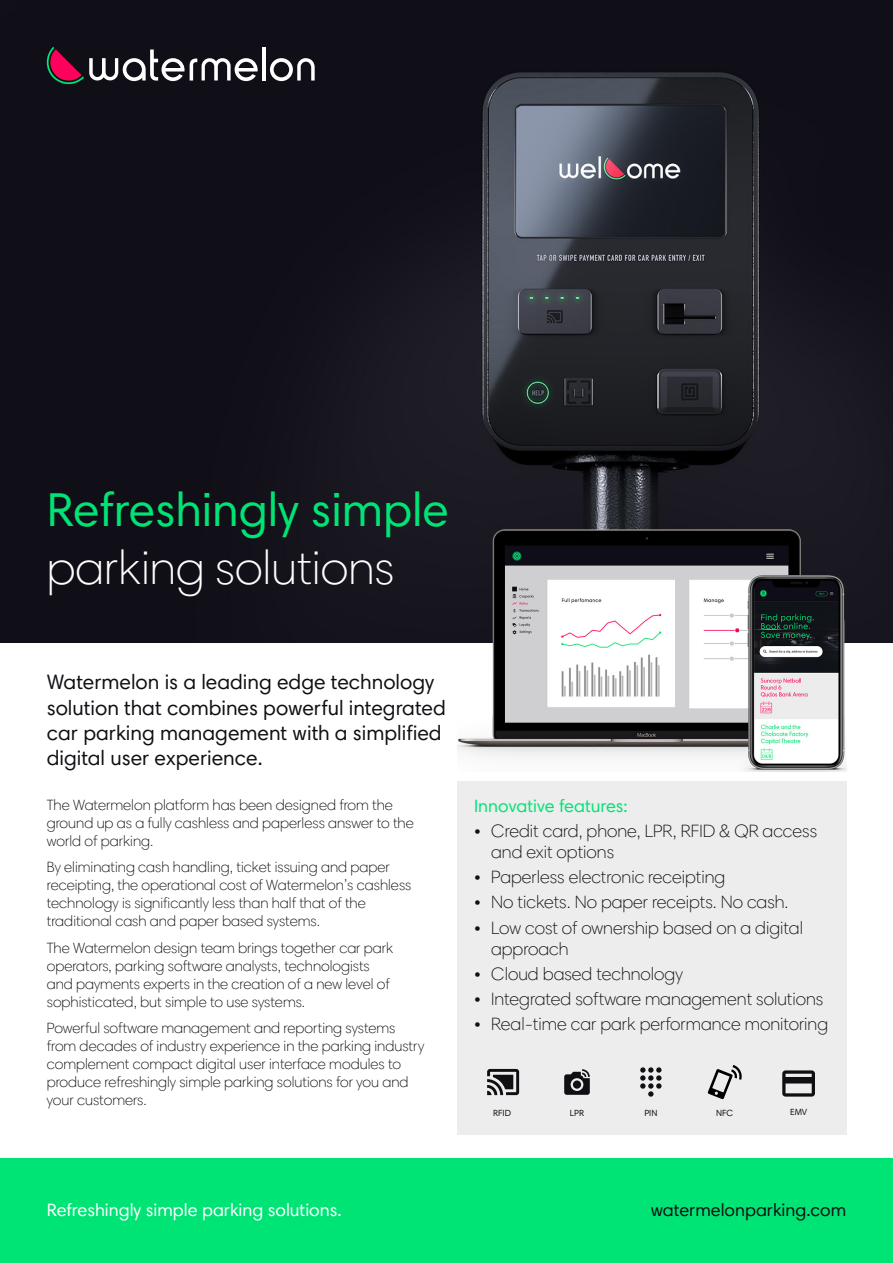
<style>
.page{position:relative;width:893px;height:1263px;background:#fff}
.page>*{position:absolute;margin:0;border:0;box-sizing:border-box;transform-origin:0 0}
.t1{font:48px/57.6px "Harmonia Sans Std";color:#00e375}
.t2{font:21px/25.2px "Harmonia Sans Std";color:#0f0f14}
.t3{font:300 18px/21px "Harmonia Sans Std";color:#0f0f14}
.t4{font:18px "Harmonia Sans Std";color:#fff}
.t5{font:18px "Harmonia Sans Std";color:#0f0f14}
.t6{font:18px "Harmonia Sans Std";color:#00e375}
.t7{font:300 15px/18px "Harmonia Sans Std";color:#0f0f14}
.t8{font:9px "Harmonia Sans Std";color:#0f0f14}
.s1{font-weight:300;color:#fff}
</style>
<div class="page">
<img style="left:0;top:0;width:893px;height:643px">
<hr style="left:262px;top:47px;width:4px;height:34px;background:#fff">
<svg style="left:270px;top:58px;width:45px;height:23px"></svg>
<svg style="left:45px;top:47px;width:213px;height:39px;background:#4b3d47"></svg>
<div style="left:0;top:1158px;width:893px;height:105px;background:#00e375"></div>
<div style="left:457px;top:781px;width:389px;height:354px;background:#ededed"></div>
<img style="left:457px;top:529px;width:389px;height:243px">
<svg style="left:487px;top:1069px;width:32px;height:26px"></svg>
<svg style="left:640px;top:1067px;width:21px;height:30px"></svg>
<svg style="left:564px;top:1069px;width:26px;height:26px"></svg>
<svg style="left:708px;top:1065px;width:34px;height:34px"></svg>
<svg style="left:782px;top:1070px;width:33px;height:26px"></svg>
<p class="t1" style="left:47px;top:480px;width:404px">Refreshingly simple <span class="s1">parking solutions</span></p>
<p class="t2" style="left:47px;top:669px;width:400px">Watermelon is a leading edge technology solution that combines powerful integrated car parking management with a simplified digital user experience.</p>
<p class="t7" style="left:47px;top:796px;width:369px">The Watermelon platform has been designed from the ground up as a fully cashless and paperless answer to the world of parking.</p>
<p class="t7" style="left:47px;top:858px;width:366px">By eliminating cash handling, ticket issuing and paper receipting, the operational cost of Watermelon’s cashless technology is significantly less than half that of the traditional cash and paper based systems.</p>
<p class="t7" style="left:47px;top:939px;width:348px">The Watermelon design team brings together car park operators, parking software analysts, technologists and payments experts in the creation of a new level of sophisticated, but simple to use systems.</p>
<p class="t7" style="left:47px;top:1019px;width:379px">Powerful software management and reporting systems from decades of industry experience in the parking industry complement compact digital user interface modules to produce refreshingly simple parking solutions for you and your customers.</p>
<p class="t6" style="left:474px;top:794px;width:155px">Innovative features:</p>
<p class="t3" style="left:491px;top:820px;width:327px;text-indent:-17px">• Credit card, phone, LPR, RFID &amp; QR access and exit options</p>
<p class="t3" style="left:474px;top:866px;width:253px">• Paperless electronic receipting</p>
<p class="t3" style="left:474px;top:892px;width:316px">• No tickets. No paper receipts. No cash.</p>
<p class="t3" style="left:491px;top:917px;width:313px;text-indent:-17px">• Low cost of ownership based on a digital approach</p>
<p class="t3" style="left:474px;top:963px;width:210px">• Cloud based technology</p>
<p class="t3" style="left:474px;top:988px;width:351px">• Integrated software management solutions</p>
<p class="t3" style="left:474px;top:1014px;width:356px">• Real-time car park performance monitoring</p>
<p class="t8" style="left:570px;top:1107px;width:16px">LPR</p>
<p class="t8" style="left:716px;top:1107px;width:19px">NFC</p>
<p class="t8" style="left:790px;top:1106px;width:19px">EMV</p>
<p class="t8" style="left:493px;top:1107px;width:19px">RFID</p>
<p class="t8" style="left:644px;top:1107px;width:14px">PIN</p>
<p class="t4" style="left:47px;top:1199px;width:296px">Refreshingly simple parking solutions.</p>
<p class="t5" style="left:651px;top:1199px;width:197px">watermelonparking.com</p>
</div>
